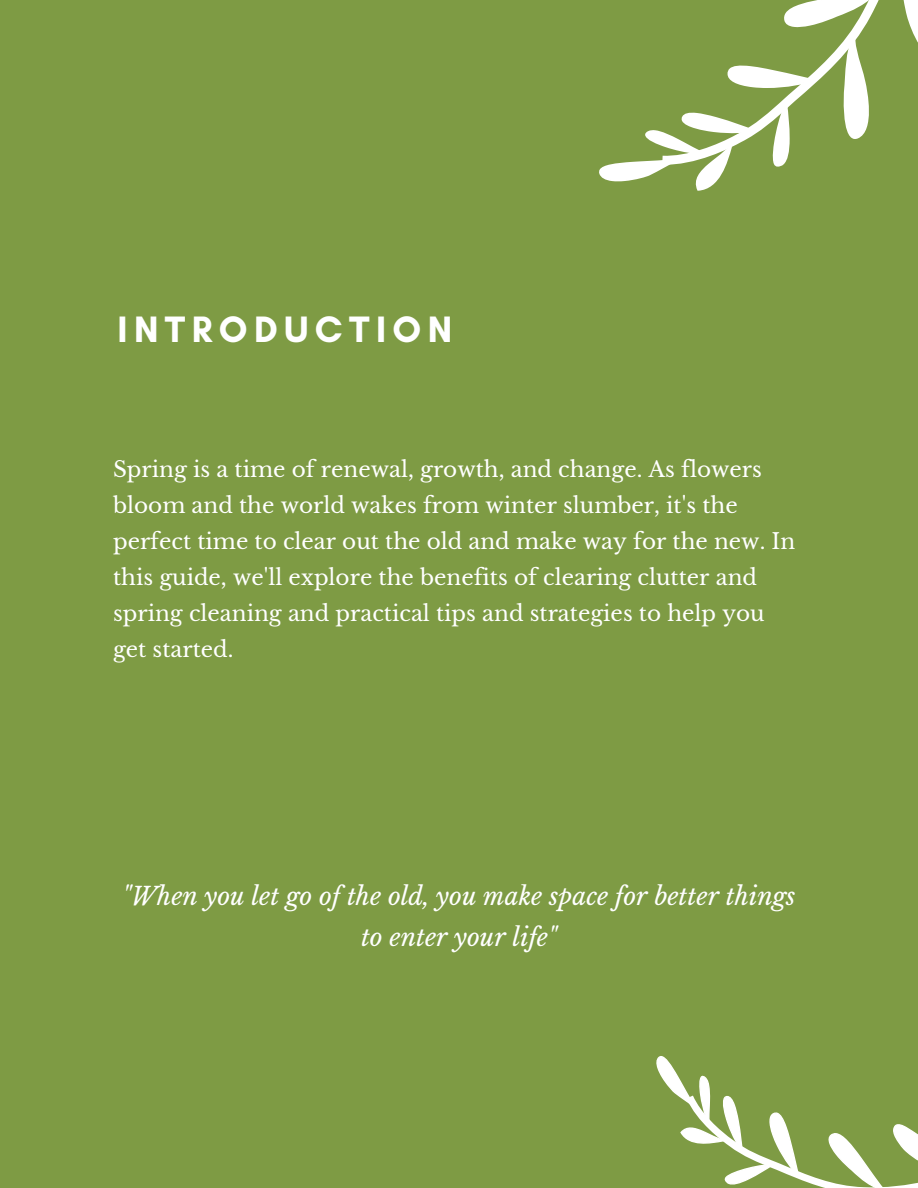
<style>
.page{position:relative;width:918px;height:1188px;background:#7e9b44}
.page>*{position:absolute;margin:0;border:0;box-sizing:border-box;transform-origin:0 0}
.t1{font:700 37.5px "Glacial Indifference";letter-spacing:.17em;color:#fff}
.t2{font:italic 24.6px/40.5px "Libre Baskerville";color:#fff;text-align:center}
.t3{font:21.6px/36px "Libre Baskerville";color:#fff}
</style>
<div class="page">
<svg style="left:599px;top:0;width:319px;height:191px"></svg>
<svg style="left:656px;top:1056px;width:262px;height:132px"></svg>
<h1 class="t1" style="left:118px;top:306px;width:336px">INTRODUCTION</h1>
<p class="t3" style="left:113px;top:452px;width:684px">Spring is a time of renewal, growth, and change. As flowers bloom and the world wakes from winter slumber, it's the perfect time to clear out the old and make way for the new. In this guide, we'll explore the benefits of clearing clutter and spring cleaning and practical tips and strategies to help you get started.</p>
<p class="t2" style="left:122px;top:876px;width:675px">"When you let go of the old, you make space for better things to enter your life"</p>
</div>
